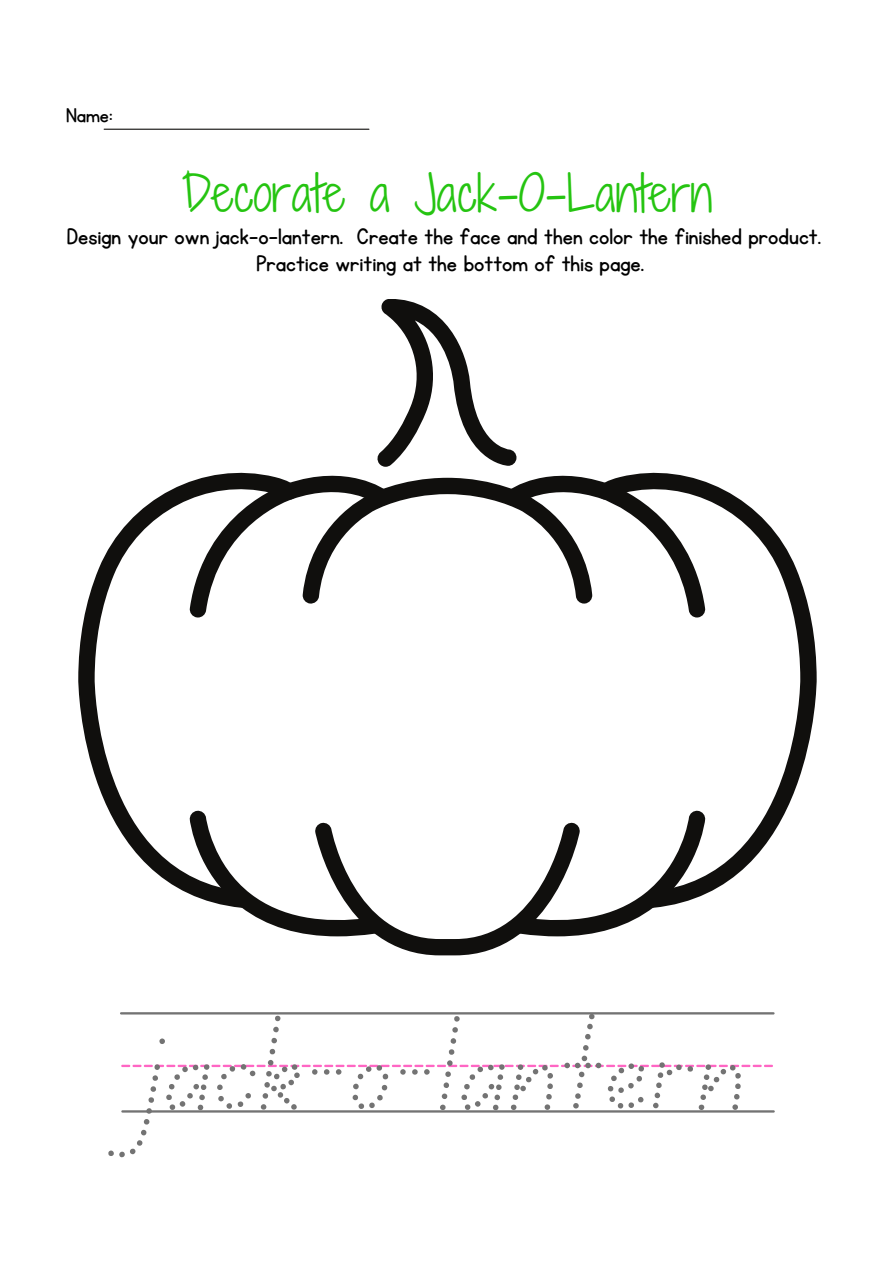
<style>
.page{position:relative;width:894px;height:1264px;background:#fff}
.page>*{position:absolute;margin:0;border:0;box-sizing:border-box;transform-origin:0 0}
.t1{font:139.2px "Canva School Font Dotted";color:#737373}
.t2{font:48.15px "Shadows Into Light Two";color:#25c411}
.t3{font:26.25px/26.2px "KG Primary Penmanship";color:#000;text-align:center}
.t4{font:23.4px "KG Primary Penmanship";color:#000}
</style>
<div class="page">
<svg style="left:78px;top:482px;width:123px;height:412px"></svg>
<svg style="left:694px;top:481px;width:122px;height:413px"></svg>
<svg style="left:189px;top:810px;width:516px;height:145px"></svg>
<svg style="left:189px;top:299px;width:516px;height:318px"></svg>
<svg style="left:121px;top:1064px;width:651px;height:3px"></svg>
<hr style="left:121px;top:1012px;width:652px;height:2px;background:#737373">
<hr style="left:122px;top:1110px;width:651px;height:2px;background:#737373">
<hr style="left:104px;top:129px;width:265px;height:1px;background:#100f0d">
<p class="t4" style="left:66px;top:103px;width:48px">Name:</p>
<h2 class="t2" style="left:182px;top:158px;width:532px">Decorate a Jack-O-Lantern</h2>
<p class="t3" style="left:66px;top:224px;width:756px">Design your own jack-o-lantern. Create the face and then color the finished product.<br>Practice writing at the bottom of this page.</p>
<h1 class="t1" style="left:142px;top:1002px;width:606px">jack-o-lantern</h1>
</div>
